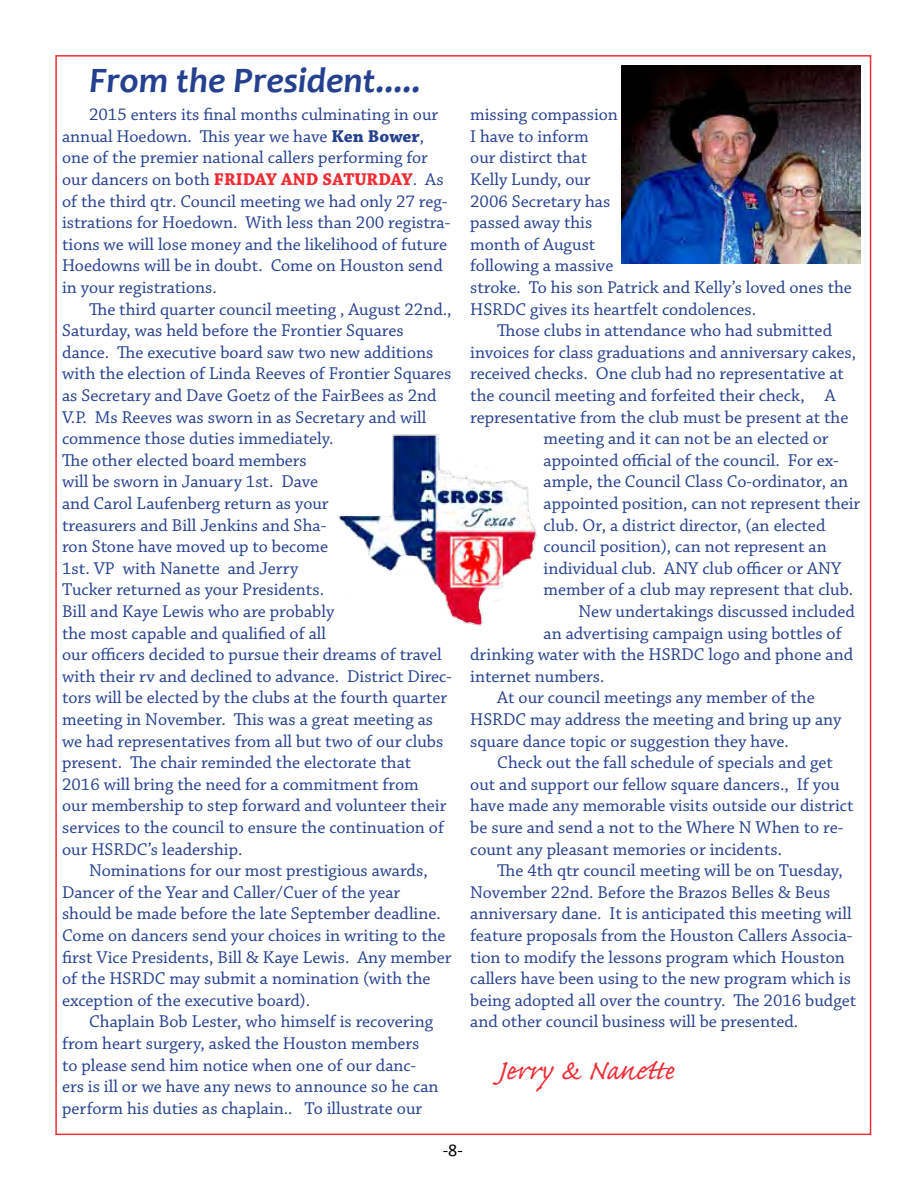
<style>
.page{position:relative;width:918px;height:1188px;background:#fff}
.page>*{position:absolute;margin:0;border:0;box-sizing:border-box;transform-origin:0 0}
.t1{font:italic 700 36px "Candara";color:#25408f}
.t2{font:36px "Caflisch Script Pro";letter-spacing:.005em;color:#ee2d35}
.t3{font:18px/21.6px "Chaparral Pro";color:#25408f}
.t4{font:18px "Calibri";color:#000}
.s1{font-weight:700}
.s2{font-weight:700;color:#ee2d35}
</style>
<div class="page">
<img style="left:621px;top:66px;width:239px;height:198px">
<img style="left:338px;top:434px;width:199px;height:192px">
<h1 class="t1" style="left:89px;top:58px;width:333px">From the President.....</h1>
<p class="t3" style="left:62px;top:104px;width:390px;text-indent:27px">2015 enters its final months culminating in our annual Hoedown. This year we have <span class="s1">Ken Bower</span>, one of the premier national callers performing for our dancers on both <span class="s2">FRIDAY AND SATURDAY</span>. As of the third qtr. Council meeting we had only 27 reg&shy;istrations for Hoedown. With less than 200 registra&shy;tions we will lose money and the likelihood of future Hoedowns will be in doubt. Come on Houston send in your registrations.</p>
<p class="t3" style="left:62px;top:299px;width:391px;text-indent:27px">The third quarter council meeting , August 22nd., Saturday, was held before the Frontier Squares dance. The executive board saw two new additions with the election of Linda Reeves of Frontier Squares as Secretary and Dave Goetz of the FairBees as 2nd V.P. Ms Reeves was sworn in as Secretary and will commence those duties immediately.<br>The other elected board members<br>will be sworn in January 1st. Dave<br>and Carol Laufenberg return as your<br>treasurers and Bill Jenkins and Sha-<br>ron Stone have moved up to become<br>1st. VP with Nanette and Jerry<br>Tucker returned as your Presidents.<br>Bill and Kaye Lewis who are probably<br>the most capable and qualified of all<br>our officers decided to pursue their dreams of travel with their rv and declined to advance. District Direc&shy;tors will be elected by the clubs at the fourth quarter meeting in November. This was a great meeting as we had representatives from all but two of our clubs present. The chair reminded the electorate that 2016 will bring the need for a commitment from<br>our membership to step forward and volunteer their services to the council to ensure the continuation of our HSRDC’s leadership.</p>
<p class="t3" style="left:62px;top:860px;width:391px;text-indent:27px">Nominations for our most prestigious awards, Dancer of the Year and Caller/Cuer of the year should be made before the late September deadline.<br>Come on dancers send your choices in writing to the first Vice Presidents, Bill &amp; Kaye Lewis. Any member of the HSRDC may submit a nomination (with the exception of the executive board).</p>
<p class="t3" style="left:62px;top:1012px;width:378px;text-indent:27px">Chaplain Bob Lester, who himself is recovering from heart surgery, asked the Houston members to please send him notice when one of our danc&shy;ers is ill or we have any news to announce so he can perform his duties as chaplain.. To illustrate our</p>
<p class="t3" style="left:470px;top:104px;width:383px">missing compassion<br>I have to inform<br>our distirct that<br>Kelly Lundy, our<br>2006 Secretary has<br>passed away this<br>month of August<br>following a massive<br>stroke. To his son Patrick and Kelly’s loved ones the<br>HSRDC gives its heartfelt condolences.</p>
<p class="t3" style="left:497px;top:320px;width:336px">Those clubs in attendance who had submitted</p>
<p class="t3" style="left:470px;top:342px;width:387px">invoices for class graduations and anniversary cakes,</p>
<p class="t3" style="left:470px;top:364px;width:375px">received checks. One club had no representative at</p>
<p class="t3" style="left:470px;top:385px;width:367px">the council meeting and forfeited their check, A</p>
<p class="t3" style="left:470px;top:407px;width:380px">representative from the club must be present at the</p>
<p class="t3" style="left:544px;top:428px;width:287px">meeting and it can not be an elected or</p>
<p class="t3" style="left:544px;top:450px;width:297px">appointed official of the council. For ex-</p>
<p class="t3" style="left:544px;top:472px;width:306px">ample, the Council Class Co-ordinator, an</p>
<p class="t3" style="left:544px;top:493px;width:318px">appointed position, can not represent their</p>
<p class="t3" style="left:544px;top:515px;width:283px">club. Or, a district director, (an elected</p>
<p class="t3" style="left:544px;top:536px;width:285px">council position), can not represent an</p>
<p class="t3" style="left:544px;top:558px;width:299px">individual club. ANY club officer or ANY</p>
<p class="t3" style="left:544px;top:580px;width:311px">member of a club may represent that club.</p>
<p class="t3" style="left:579px;top:601px;width:278px">New undertakings discussed included</p>
<p class="t3" style="left:544px;top:623px;width:300px">an advertising campaign using bottles of</p>
<p class="t3" style="left:470px;top:644px;width:384px">drinking water with the HSRDC logo and phone and</p>
<p class="t3" style="left:470px;top:666px;width:136px">internet numbers.</p>
<p class="t3" style="left:497px;top:688px;width:319px">At our council meetings any member of the</p>
<p class="t3" style="left:470px;top:709px;width:373px">HSRDC may address the meeting and bring up any</p>
<p class="t3" style="left:470px;top:731px;width:320px">square dance topic or suggestion they have.</p>
<p class="t3" style="left:497px;top:752px;width:337px">Check out the fall schedule of specials and get</p>
<p class="t3" style="left:470px;top:774px;width:371px">out and support our fellow square dancers., If you</p>
<p class="t3" style="left:470px;top:796px;width:385px">have made any memorable visits outside our district</p>
<p class="t3" style="left:470px;top:817px;width:375px">be sure and send a not to the Where N When to re-</p>
<p class="t3" style="left:470px;top:839px;width:313px">count any pleasant memories or incidents.</p>
<p class="t3" style="left:497px;top:860px;width:347px">The 4th qtr council meeting will be on Tuesday,</p>
<p class="t3" style="left:470px;top:882px;width:362px">November 22nd. Before the Brazos Belles &amp; Beus</p>
<p class="t3" style="left:470px;top:904px;width:383px">anniversary dane. It is anticipated this meeting will</p>
<p class="t3" style="left:470px;top:925px;width:384px">feature proposals from the Houston Callers Associa-</p>
<p class="t3" style="left:470px;top:947px;width:376px">tion to modify the lessons program which Houston</p>
<p class="t3" style="left:470px;top:968px;width:382px">callers have been using to the new program which is</p>
<p class="t3" style="left:470px;top:990px;width:388px">being adopted all over the country. The 2016 budget</p>
<p class="t3" style="left:470px;top:1012px;width:330px">and other council business will be presented.</p>
<h1 class="t2" style="left:497px;top:1052px;width:178px">Jerry &amp; Nanette</h1>
<p class="t4" style="left:443px;top:1138px;width:22px">-8-</p>
</div>
